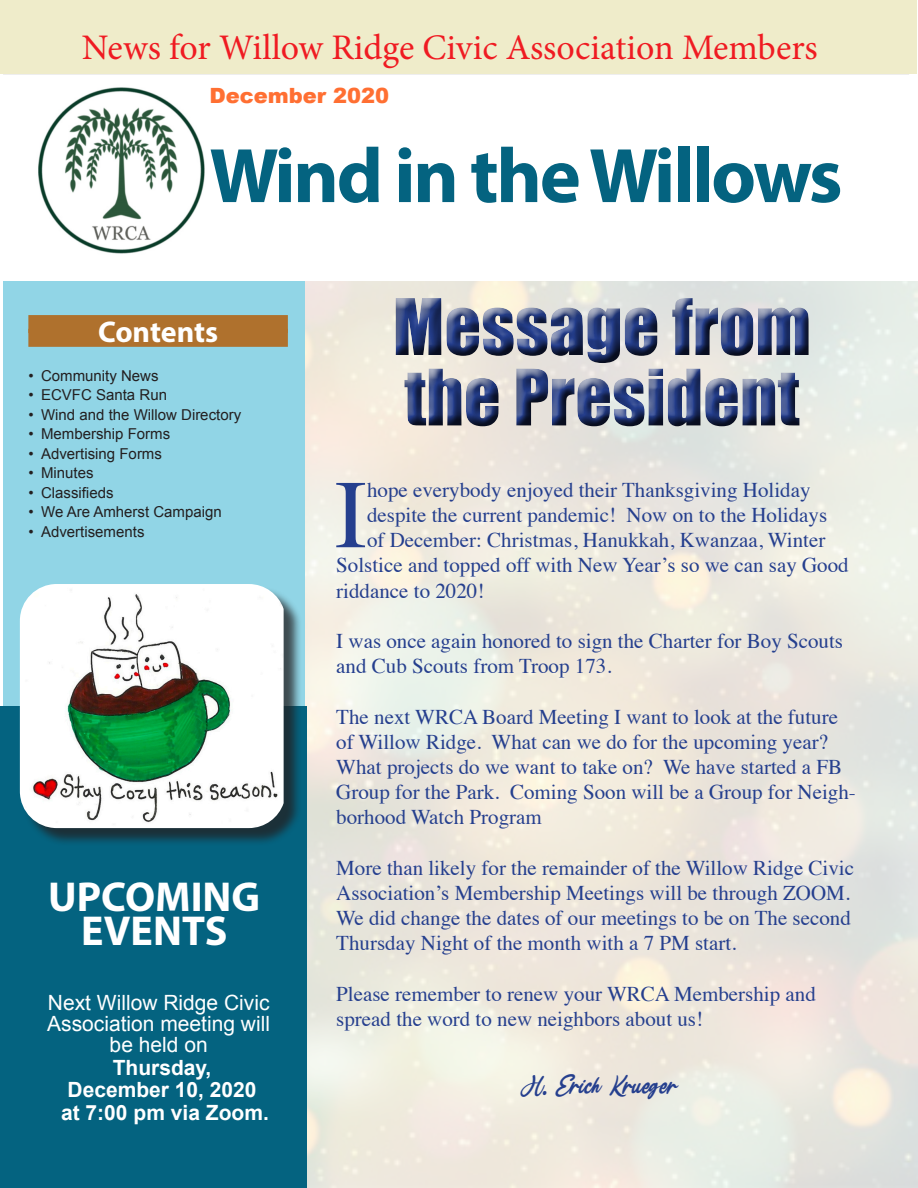
<style>
.page{position:relative;width:918px;height:1188px;background:#fff}
.page>*{position:absolute;margin:0;border:0;box-sizing:border-box;transform-origin:0 0}
.t1{font:97.2px "Times";color:#253f8e}
.t2{font:700 78px "Myriad Pro";letter-spacing:-.03em;color:#046380}
.t3{font:72px/70.5px "Impact";color:#253f8e}
.Body{font:700 42px/34.5px "Myriad Pro";color:#fff;text-align:center}
.News_title_flash{font:36px "Minion Pro";color:#ef1b22}
.Body-2{font:700 30px "Myriad Pro";letter-spacing:-.005em;color:#fff}
.t4{font:22.5px "Bellania";color:#253f8e}
.t5{font:21px/25.2px "Times";color:#253f8e}
.t6{font:21px/21px "Arial";color:#fff;text-align:center}
.t7{font:700 21px "Arial";color:#fff}
.Body-3{font:900 21px "Arial";color:#ff6f32}
.t8{font:15px "Arial";color:#231f20}
</style>
<div class="page">
<img style="left:305px;top:282px;width:613px;height:906px">
<div style="left:3px;top:282px;width:302px;height:424px;background:#91d5e6"></div>
<div style="left:0;top:706px;width:306px;height:482px;background:#046380"></div>
<div style="left:0;top:0;width:916px;height:74px;background:#efecca"></div>
<img style="left:38px;top:87px;width:167px;height:167px">
<div style="left:28px;top:315px;width:260px;height:18px;background:#af712d"></div>
<div style="left:28px;top:329px;width:260px;height:18px;background:#af712d"></div>
<div style="left:380px;top:279px;width:444px;height:167px;background:#231f20;opacity:.5"></div>
<div style="left:385px;top:288px;width:431px;height:144px;background:#fff;opacity:.75"></div>
<div style="left:387px;top:291px;width:433px;height:146px;background:#231f20;opacity:.75"></div>
<div style="left:22px;top:586px;width:280px;height:261px;background:#231f20;opacity:.75"></div>
<img style="left:20px;top:584px;width:264px;height:244px">
<p class="News_title_flash" style="left:82px;top:23px;width:738px">News for Willow Ridge Civic Association Members</p>
<p class="Body-3" style="left:209px;top:80px;width:181px">December 2020</p>
<p class="t2" style="left:209px;top:125px;width:635px">Wind in the Willows</p>
<p class="Body-2" style="left:98px;top:312px;width:122px">Contents</p>
<p class="t8" style="left:28px;top:365px;width:132px">• Community News</p>
<p class="t8" style="left:28px;top:385px;width:140px">• ECVFC Santa Run</p>
<p class="t8" style="left:28px;top:404px;width:214px">• Wind and the Willow Directory</p>
<p class="t8" style="left:28px;top:424px;width:143px">• Membership Forms</p>
<p class="t8" style="left:28px;top:443px;width:135px">• Advertising Forms</p>
<p class="t8" style="left:28px;top:463px;width:67px">• Minutes</p>
<p class="t8" style="left:28px;top:482px;width:87px">• Classifieds</p>
<p class="t8" style="left:28px;top:502px;width:195px">• We Are Amherst Campaign</p>
<p class="t8" style="left:28px;top:521px;width:118px">• Advertisements</p>
<p class="Body" style="left:48px;top:878px;width:214px">UPCOMING<br>EVENTS</p>
<p class="t6" style="left:47px;top:993px;width:224px">Next Willow Ridge Civic<br>Association meeting will be held on</p>
<p class="t7" style="left:113px;top:1054px;width:100px">Thursday,</p>
<p class="t7" style="left:68px;top:1076px;width:191px">December 10, 2020</p>
<p class="t7" style="left:61px;top:1099px;width:209px">at 7:00 pm via Zoom.</p>
<h3 class="t3" style="left:393px;top:290px;width:420px">Message from the President</h3>
<p class="t1" style="left:335px;top:424px;width:34px">I</p>
<p class="t5" style="left:367px;top:475px;width:445px">hope everybody enjoyed their Thanksgiving Holiday</p>
<p class="t5" style="left:367px;top:501px;width:462px">despite the current pandemic! Now on to the Holidays</p>
<p class="t5" style="left:367px;top:526px;width:460px">of December: Christmas, Hanukkah, Kwanzaa, Winter</p>
<p class="t5" style="left:336px;top:551px;width:514px">Solstice and topped off with New Year’s so we can say Good</p>
<p class="t5" style="left:336px;top:576px;width:150px">riddance to 2020!</p>
<p class="t5" style="left:336px;top:627px;width:508px">I was once again honored to sign the Charter for Boy Scouts and Cub Scouts from Troop 173.</p>
<p class="t5" style="left:336px;top:702px;width:521px">The next WRCA Board Meeting I want to look at the future of Willow Ridge. What can we do for the upcoming year?<br>What projects do we want to take on? We have started a FB Group for the Park. Coming Soon will be a Group for Neigh&shy;borhood Watch Program</p>
<p class="t5" style="left:336px;top:853px;width:519px">More than likely for the remainder of the Willow Ridge Civic Association’s Membership Meetings will be through ZOOM.<br>We did change the dates of our meetings to be on The second Thursday Night of the month with a 7 PM start.</p>
<p class="t5" style="left:336px;top:979px;width:481px">Please remember to renew your WRCA Membership and spread the word to new neighbors about us!</p>
<p class="t4" style="left:520px;top:1070px;width:159px">H. Erich Krueger</p>
</div>
